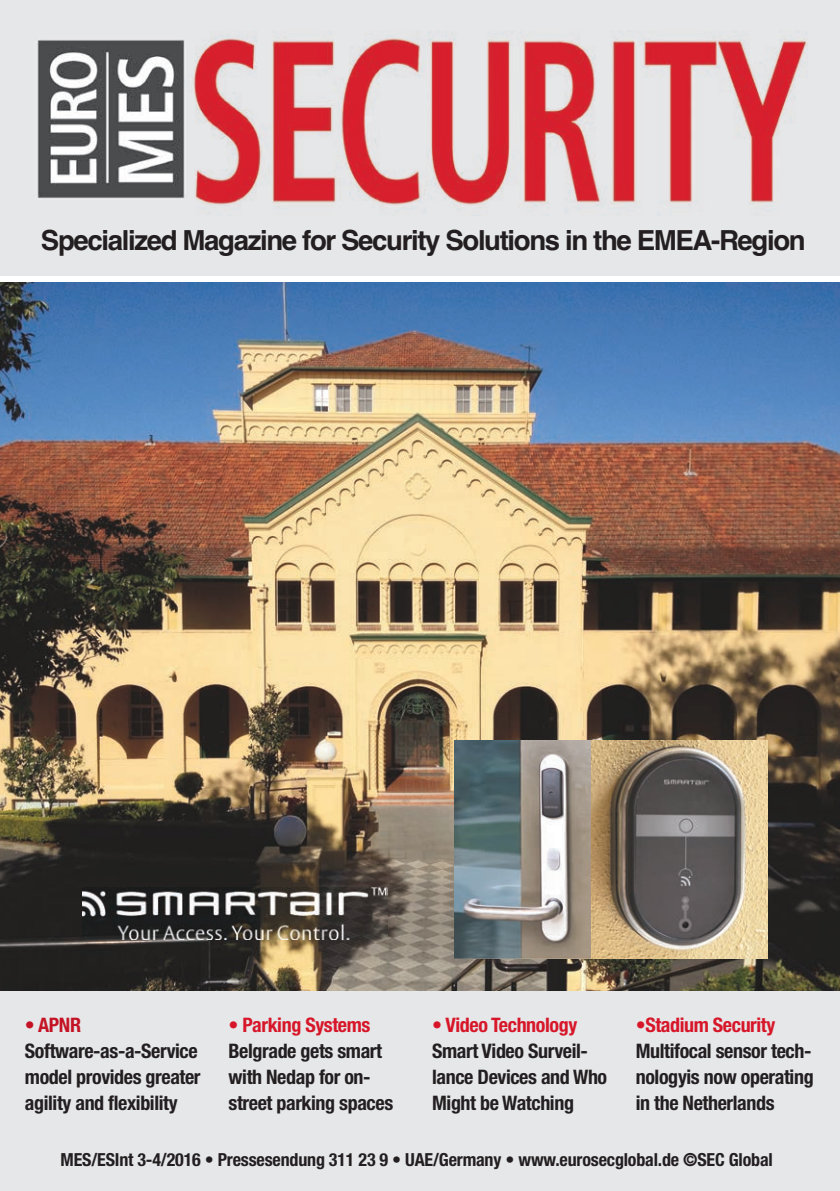
<style>
.page{position:relative;width:840px;height:1191px;background:#fff}
.page>*{position:absolute;margin:0;border:0;box-sizing:border-box;transform-origin:0 0}
.t1{font:700 27.6px "Helvetica";letter-spacing:-.05em;color:#231f20}
.t2{font:700 condensed 20px/26px "Helvetica Neue";letter-spacing:-.02em;color:#231f20}
.t3{font:700 condensed 20px "Helvetica Neue";letter-spacing:-.02em;color:#d71729}
.t4{font:700 condensed 20px "Helvetica Neue";color:#c41324}
.t5{font:700 condensed 18px "Helvetica Neue";letter-spacing:-.01em;color:#231f20}
</style>
<div class="page">
<div style="left:0;top:0;width:839px;height:1191px;background:#e6e7e9"></div>
<img style="left:37px;top:31px;width:770px;height:183px">
<img style="left:0;top:282px;width:839px;height:708px">
<img style="left:590px;top:740px;width:177px;height:218px">
<svg style="left:454px;top:740px;width:136px;height:218px"></svg>
<img style="left:82px;top:887px;width:305px;height:52px">
<h1 class="t1" style="left:41px;top:224px;width:765px">Specialized Magazine for Security Solutions in the EMEA-Region</h1>
<p class="t4" style="left:25px;top:1008px;width:58px">• APNR</p>
<p class="t2" style="left:25px;top:1036px;width:177px">Software-as-a-Service model provides greater agility and flexibility</p>
<p class="t3" style="left:228px;top:1008px;width:143px">• Parking Systems</p>
<p class="t2" style="left:228px;top:1036px;width:166px">Belgrade gets smart with Nedap for on&shy;street parking spaces</p>
<p class="t3" style="left:432px;top:1008px;width:147px">• Video Technology</p>
<p class="t2" style="left:432px;top:1036px;width:176px">Smart Video Surveil&shy;lance Devices and Who<br>Might be Watching</p>
<p class="t3" style="left:635px;top:1008px;width:141px">•Stadium Security</p>
<p class="t2" style="left:635px;top:1036px;width:179px;text-align:justify">Multifocal sensor tech&shy;nologyis now operating in the Netherlands</p>
<p class="t5" style="left:61px;top:1144px;width:713px">MES/ESInt 3-4/2016 • Pressesendung 311 23 9 • UAE/Germany • www.eurosecglobal.de ©SEC Global</p>
</div>
